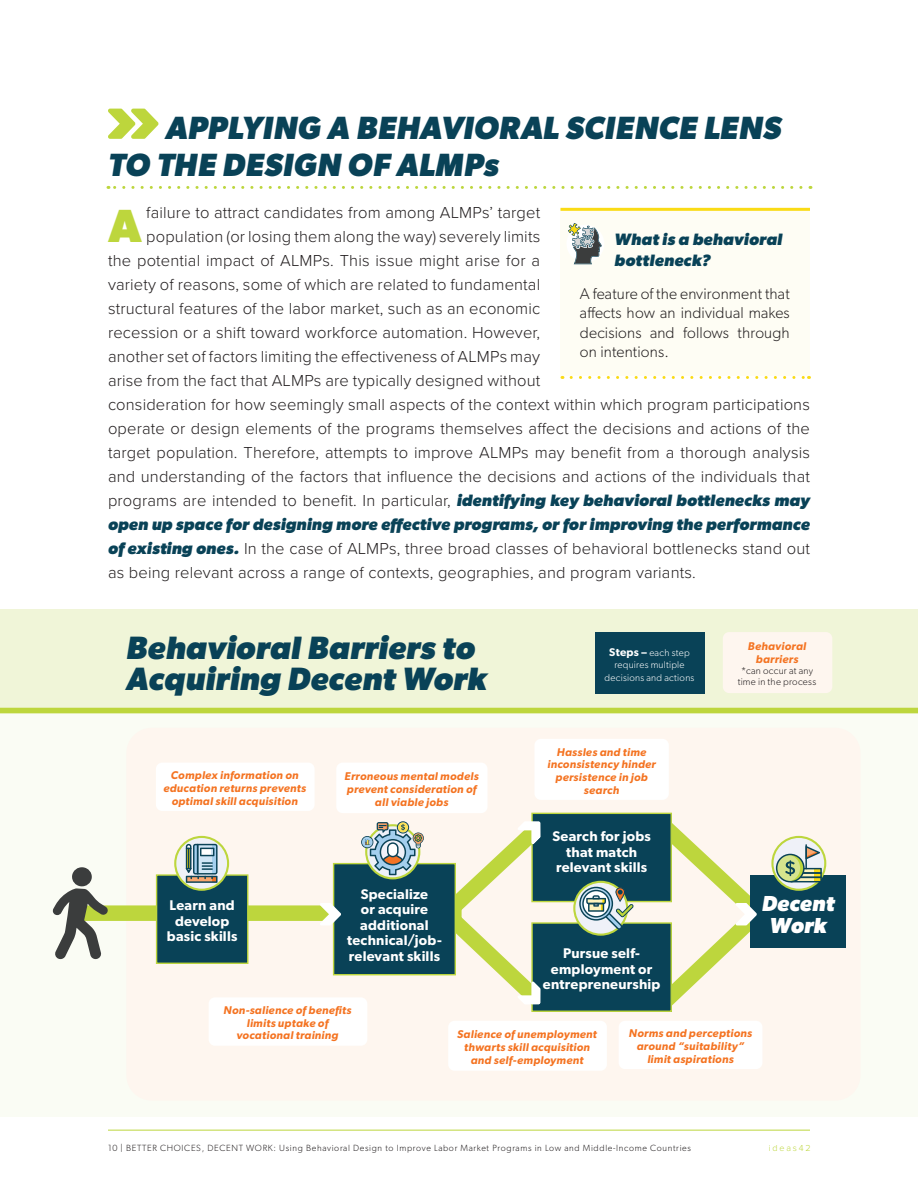
<style>
.page{position:relative;width:918px;height:1188px;background:#fff}
.page>*{position:absolute;margin:0;border:0;box-sizing:border-box;transform-origin:0 0}
.Opening_body{font:700 46.65px "Gibson";color:#bdd63d}
.t1{font:italic 700 32.4px/31px "Gibson";letter-spacing:.01em;color:#094257}
.Section_Header_No_Bl{font:italic 700 32.25px/37.5px "Gibson";letter-spacing:.01em;color:#094257}
.t2{font:italic 700 21.75px/21.8px "Gibson";letter-spacing:.01em;color:#fff;text-align:center}
.Opening_body-2{font:300 16.5px "Proxima Nova";letter-spacing:.01em;color:#231f20}
.Opening_body-3{font:italic 700 16.5px "Gibson";letter-spacing:.01em;color:#094257}
.Behavioral_Science_B{font:italic 700 16.5px/21px "Gibson";letter-spacing:.015em;color:#094257}
.Box_body{font:300 15.75px/19.5px "Gibson";letter-spacing:.01em;color:#231f20;text-align:justify}
.t3{font:600 14.1px/15.5px "Gibson";letter-spacing:.015em;color:#fff;text-align:center}
.t4{font:italic 600 11.25px/12.8px "Gibson";letter-spacing:.025em;color:#f47321;text-align:center}
.t5{font:300 9.9px/12.8px "Gibson";letter-spacing:.025em;color:#fff;text-align:center}
.t6{font:300 9.9px/11.2px "Gibson";letter-spacing:.025em;color:#231f20;text-align:center}
.t7{font:300 9px "Gibson";letter-spacing:.075em;color:#231f20}
.t8{font:300 9px "Proxima Nova";letter-spacing:.2em;color:#bdd63d}
.s1{font-family:"Gibson";font-weight:700;font-style:italic;color:#094257}
.s2{font-weight:600;font-size:11.25px}
</style>
<div class="page">
<hr style="left:108px;top:1130px;width:702px;height:1px;background:#bdd63d">
<svg style="left:108px;top:186px;width:693px;height:3px"></svg>
<svg style="left:108px;top:109px;width:51px;height:30px"></svg>
<div style="left:560px;top:209px;width:250px;height:168px;background:#fefdf4"></div>
<hr style="left:562px;top:376px;width:246px;height:3px;background:#fff">
<hr style="left:560px;top:208px;width:250px;height:3px;background:#fadb15">
<svg style="left:571px;top:376px;width:238px;height:3px"></svg>
<div style="left:566px;top:225px;width:38px;height:38px;background:#fff;border-radius:50%"></div>
<svg style="left:568px;top:223px;width:34px;height:41px"></svg>
<div style="left:0;top:609px;width:918px;height:507px;background:#fafcf4"></div>
<div style="left:126px;top:728px;width:735px;height:373px;background:#fef6ef;border-radius:25px"></div>
<div style="left:156px;top:763px;width:159px;height:48px;background:#fff;border-radius:6px"></div>
<div style="left:209px;top:997px;width:158px;height:49px;background:#fff;border-radius:6px"></div>
<div style="left:336px;top:763px;width:152px;height:50px;background:#fff;border-radius:6px"></div>
<div style="left:534px;top:739px;width:135px;height:61px;background:#fff;border-radius:6px"></div>
<div style="left:448px;top:1021px;width:159px;height:50px;background:#fff;border-radius:6px"></div>
<div style="left:619px;top:1021px;width:143px;height:48px;background:#fff;border-radius:6px"></div>
<div style="left:0;top:609px;width:918px;height:102px;background:#f0f5d8"></div>
<div style="left:80px;top:905px;width:382px;height:16px;background:#bdd63d"></div>
<svg style="left:52px;top:867px;width:56px;height:92px"></svg>
<div style="left:157px;top:875px;width:91px;height:88px;background:#094257"></div>
<div style="left:156px;top:874px;width:92px;height:90px;border:1px solid #bdd63d"></div>
<div style="left:595px;top:633px;width:109px;height:61px;background:#094257"></div>
<div style="left:334px;top:864px;width:121px;height:111px;background:#094257"></div>
<div style="left:333px;top:863px;width:123px;height:112px;border:1px solid #bdd63d"></div>
<div style="left:532px;top:813px;width:139px;height:89px;background:#094257"></div>
<div style="left:751px;top:875px;width:95px;height:73px;background:#094257"></div>
<div style="left:532px;top:923px;width:139px;height:88px;background:#094257"></div>
<div style="left:0;top:708px;width:918px;height:5px;background:#bdd63d"></div>
<svg style="left:315px;top:903px;width:26px;height:23px"></svg>
<svg style="left:175px;top:837px;width:53px;height:53px"></svg>
<div style="left:174px;top:836px;width:55px;height:55px;border:2px solid #bdd63d;border-radius:50%"></div>
<svg style="left:186px;top:844px;width:32px;height:39px"></svg>
<svg style="left:361px;top:808px;width:204px;height:204px"></svg>
<svg style="left:574px;top:882px;width:53px;height:53px"></svg>
<div style="left:573px;top:881px;width:55px;height:55px;border:2px solid #bdd63d;border-radius:50%"></div>
<svg style="left:579px;top:887px;width:55px;height:43px"></svg>
<svg style="left:640px;top:812px;width:182px;height:213px"></svg>
<div style="left:723px;top:632px;width:109px;height:61px;background:#fef6ef;border-radius:6px"></div>
<p class="Section_Header_No_Bl" style="left:108px;top:108px;width:674px;text-indent:57px">APPLYING A BEHAVIORAL SCIENCE LENS<br>TO THE DESIGN OF ALMPs</p>
<p class="Opening_body" style="left:108px;top:198px;width:35px">A</p>
<p class="Opening_body-2" style="left:146px;top:201px;width:396px">failure to attract candidates from among ALMPs’ target</p>
<p class="Opening_body-2" style="left:146px;top:225px;width:396px">population (or losing them along the way) severely limits</p>
<p class="Opening_body-2" style="left:108px;top:249px;width:434px">the potential impact of ALMPs. This issue might arise for a</p>
<p class="Opening_body-2" style="left:108px;top:273px;width:434px">variety of reasons, some of which are related to fundamental</p>
<p class="Opening_body-2" style="left:108px;top:297px;width:434px">structural features of the labor market, such as an economic</p>
<p class="Opening_body-2" style="left:108px;top:321px;width:434px">recession or a shift toward workforce automation. However,</p>
<p class="Opening_body-2" style="left:108px;top:345px;width:434px">another set of factors limiting the effectiveness of ALMPs may</p>
<p class="Opening_body-2" style="left:108px;top:369px;width:434px">arise from the fact that ALMPs are typically designed without</p>
<p class="Opening_body-2" style="left:108px;top:393px;width:703px">consideration for how seemingly small aspects of the context within which program participations</p>
<p class="Opening_body-2" style="left:108px;top:417px;width:703px">operate or design elements of the programs themselves affect the decisions and actions of the</p>
<p class="Opening_body-2" style="left:108px;top:441px;width:704px">target population. Therefore, attempts to improve ALMPs may benefit from a thorough analysis</p>
<p class="Opening_body-2" style="left:108px;top:465px;width:704px">and understanding of the factors that influence the decisions and actions of the individuals that</p>
<p class="Opening_body-2" style="left:108px;top:489px;width:704px">programs are intended to benefit. In particular, <span class="s1">identifying key behavioral bottlenecks may</span></p>
<p class="Opening_body-3" style="left:108px;top:515px;width:703px">open up space for designing more effective programs, or for improving the performance</p>
<p class="Opening_body-2" style="left:108px;top:537px;width:704px"><span class="s1">of existing ones.</span> In the case of ALMPs, three broad classes of behavioral bottlenecks stand out</p>
<p class="Opening_body-2" style="left:108px;top:561px;width:589px">as being relevant across a range of contexts, geographies, and program variants.</p>
<p class="Behavioral_Science_B" style="left:615px;top:228px;width:169px">What is a behavioral bottleneck?</p>
<p class="Box_body" style="left:580px;top:283px;width:211px">A feature of the environment that affects how an individual makes decisions and follows through on intentions.</p>
<p class="t1" style="left:126px;top:632px;width:362px">Behavioral Barriers to<br>Acquiring Decent Work</p>
<p class="t4" style="left:748px;top:640px;width:60px">Behavioral barriers</p>
<p class="t5" style="left:605px;top:646px;width:91px"><span class="s2">Steps –</span> each step requires multiple decisions and actions</p>
<p class="t6" style="left:738px;top:665px;width:80px">*can occur at any time in the process</p>
<p class="t4" style="left:163px;top:769px;width:144px">Complex information on education returns prevents optimal skill acquisition</p>
<p class="t3" style="left:167px;top:897px;width:72px">Learn and develop basic skills</p>
<p class="t4" style="left:345px;top:770px;width:136px">Erroneous mental models prevent consideration of all viable jobs</p>
<p class="t3" style="left:347px;top:886px;width:96px">Specialize<br>or acquire additional technical/job&shy;relevant skills</p>
<p class="t4" style="left:547px;top:745px;width:110px">Hassles and time inconsistency hinder persistence in job search</p>
<p class="t3" style="left:553px;top:828px;width:100px">Search for jobs that match relevant skills</p>
<p class="t3" style="left:543px;top:945px;width:119px">Pursue self&shy;employment or entrepreneurship</p>
<p class="t4" style="left:224px;top:1004px;width:129px">Non-salience of benefits limits uptake of vocational training</p>
<p class="t4" style="left:457px;top:1028px;width:141px">Salience of unemployment thwarts skill acquisition and self-employment</p>
<p class="t4" style="left:629px;top:1027px;width:125px">Norms and perceptions around “suitability” limit aspirations</p>
<p class="t2" style="left:762px;top:892px;width:74px">Decent<br>Work</p>
<p class="t7" style="left:108px;top:1142px;width:585px">10 | BETTER CHOICES, DECENT WORK: Using Behavioral Design to Improve Labor Market Programs in Low and Middle-Income Countries</p>
<p class="t8" style="left:769px;top:1141px;width:43px">ideas42</p>
</div>
